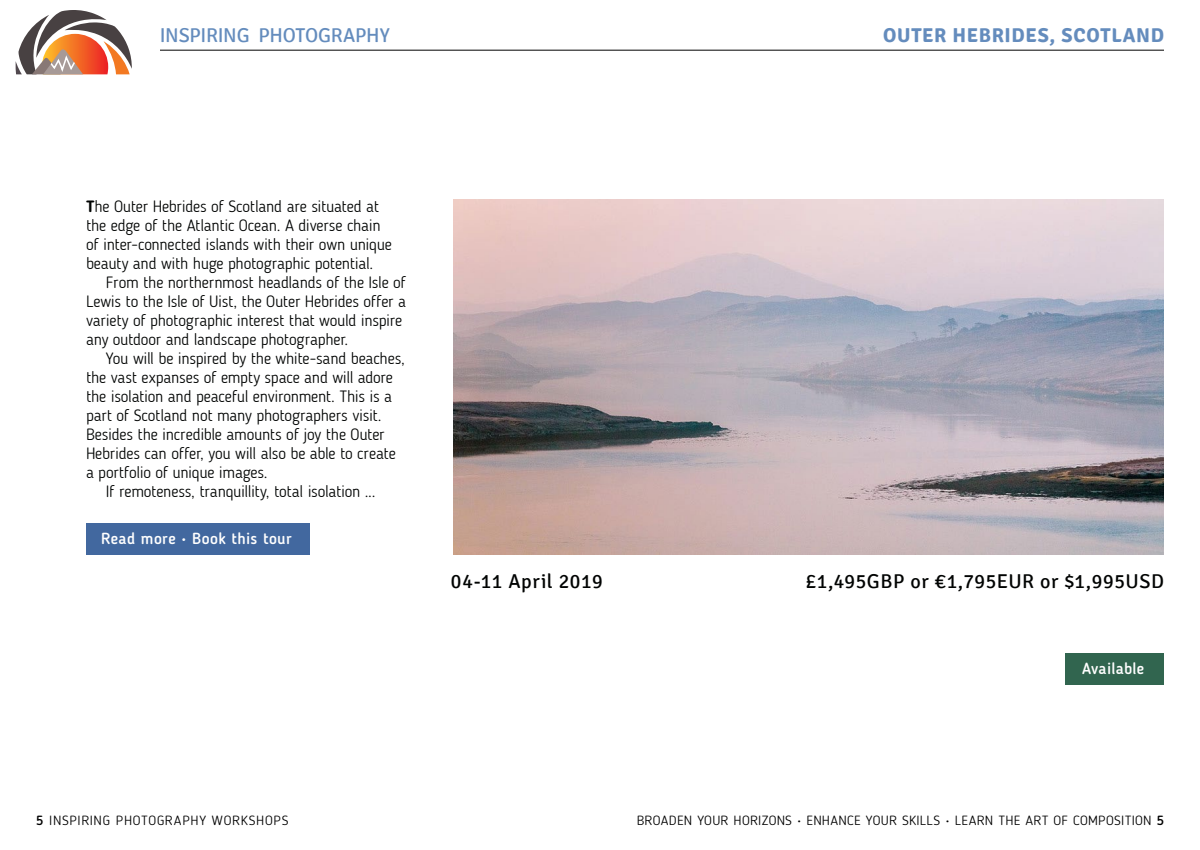
<style>
.page{position:relative;width:1200px;height:850px;background:#fff}
.page>*{position:absolute;margin:0;border:0;box-sizing:border-box;transform-origin:0 0}
.t1{font:20px "Signika";letter-spacing:.025em;color:#010302}
.t2{font:700 20px "Signika";letter-spacing:.035em;color:#648cbd}
.t3{font:20px "Signika";letter-spacing:-.015em;color:#648cbd}
.t4{font:300 16.3px/19px "Blogger Sans";letter-spacing:-.01em;color:#010302}
.t5{font:500 16px "Blogger Sans";letter-spacing:.02em;color:#fff}
.t6{font:300 13.3px "Blogger Sans";letter-spacing:.025em;color:#000;scale:1.05 1}
.t7{font:300 13.3px "Blogger Sans";letter-spacing:.05em;color:#000;scale:1.05 1}
.s1{font-weight:700}
.s2{font-weight:500}
</style>
<div class="page">
<hr style="left:160px;top:50px;width:1004px;height:1px;background:#000">
<svg style="left:16px;top:10px;width:116px;height:64px"></svg>
<img style="left:453px;top:199px;width:711px;height:356px">
<div style="left:86px;top:523px;width:224px;height:32px;background:#42689f"></div>
<div style="left:1065px;top:653px;width:99px;height:32px;background:#31654f"></div>
<p class="t3" style="left:160px;top:24px;width:232px">INSPIRING PHOTOGRAPHY</p>
<p class="t2" style="left:883px;top:24px;width:282px">OUTER HEBRIDES, SCOTLAND</p>
<p class="t4" style="left:86px;top:196px;width:307px"><span class="s1">T</span>he Outer Hebrides of Scotland are situated at the edge of the Atlantic Ocean. A diverse chain of inter-connected islands with their own unique beauty and with huge photographic potential.</p>
<p class="t4" style="left:86px;top:272px;width:321px;text-indent:20px">From the northernmost headlands of the Isle of Lewis to the Isle of Uist, the Outer Hebrides offer a variety of photographic interest that would inspire any outdoor and landscape photographer.</p>
<p class="t4" style="left:106px;top:348px;width:300px">You will be inspired by the white-sand beaches,</p>
<p class="t4" style="left:86px;top:367px;width:309px">the vast expanses of empty space and will adore</p>
<p class="t4" style="left:86px;top:386px;width:308px">the isolation and peaceful environment. This is a</p>
<p class="t4" style="left:86px;top:405px;width:297px">part of Scotland not many photographers visit.</p>
<p class="t4" style="left:86px;top:424px;width:300px">Besides the incredible amounts of joy the Outer</p>
<p class="t4" style="left:86px;top:443px;width:311px">Hebrides can offer, you will also be able to create</p>
<p class="t4" style="left:86px;top:462px;width:183px">a portfolio of unique images.</p>
<p class="t4" style="left:106px;top:481px;width:271px">If remoteness, tranquillity, total isolation ...</p>
<p class="t5" style="left:101px;top:529px;width:192px">Read more • Book this tour</p>
<p class="t1" style="left:451px;top:570px;width:153px">04-11 April 2019</p>
<p class="t1" style="left:806px;top:570px;width:360px">£1,495GBP or €1,795EUR or $1,995USD</p>
<p class="t5" style="left:1082px;top:659px;width:64px">Available</p>
<p class="t7" style="left:36px;top:812px;width:242px"><span class="s2">5</span> INSPIRING PHOTOGRAPHY WORKSHOPS</p>
<p class="t6" style="left:637px;top:812px;width:504px">BROADEN YOUR HORIZONS • ENHANCE YOUR SKILLS • LEARN THE ART OF COMPOSITION <span class="s2">5</span></p>
</div>
